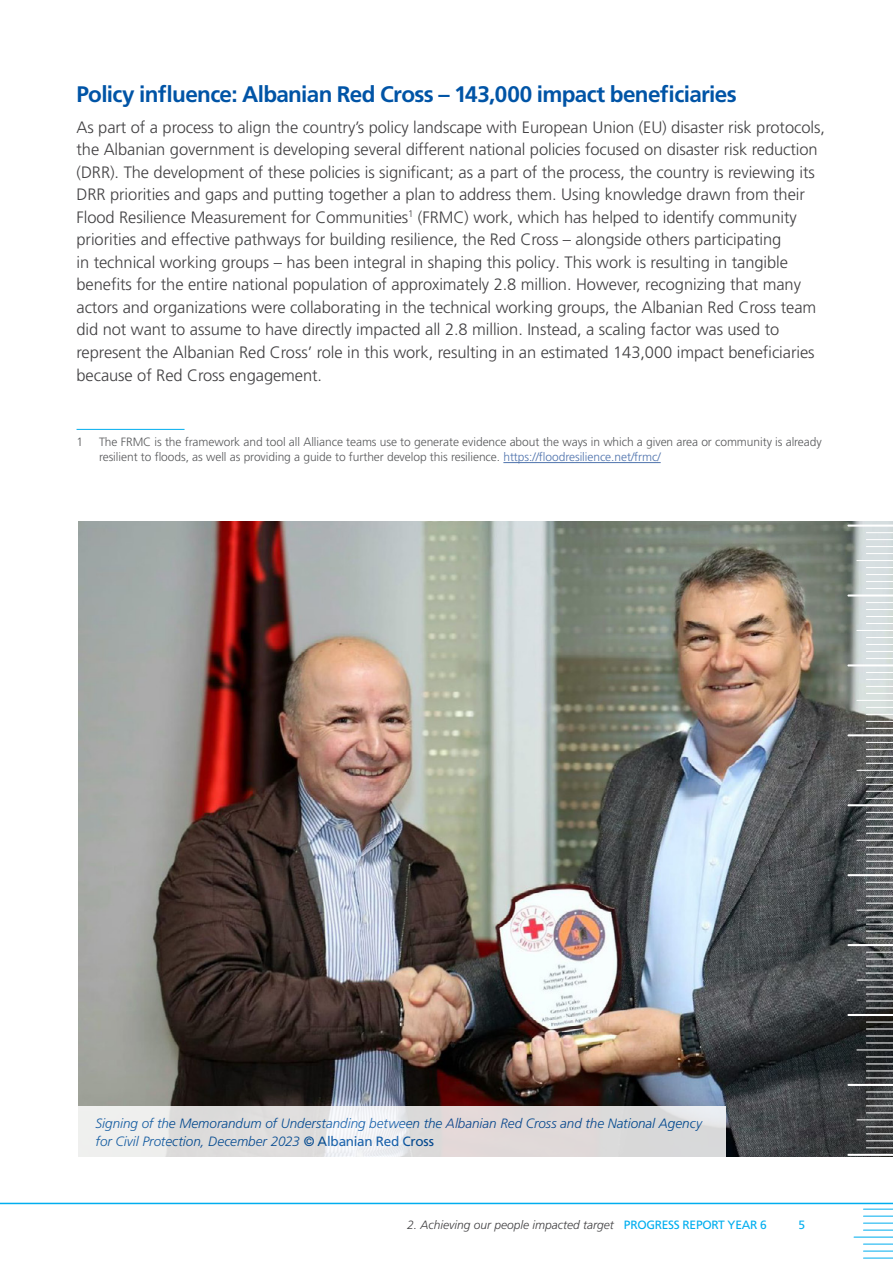
<style>
.page{position:relative;width:893px;height:1263px;background:#fff}
.page>*{position:absolute;margin:0;border:0;box-sizing:border-box;transform-origin:0 0}
.t1{font:700 22.5px "Frutiger LT Pro";letter-spacing:-.03em;color:#0054a6}
.t2{font:300 16.5px/22.5px "Frutiger LT Pro";letter-spacing:-.005em;color:#414042}
.t3{font:italic 300 13.5px/18px "Frutiger LT Pro";letter-spacing:-.005em;color:#0054a6}
.t4{font:300 12px/15px "Frutiger LT Pro";letter-spacing:-.005em;color:#58595b}
.t5{font:italic 300 12px "Frutiger LT Pro";color:#414042}
.t6{font:12px "Frutiger LT Pro";color:#00aeef}
.s1{color:#4f73ad}
.s2{font-weight:400;font-style:normal}
.s3{font-weight:400;font-style:normal;color:#00aeef}
</style>
<div class="page">
<hr style="left:863px;top:1209px;width:30px;height:1px;background:#00aeef">
<hr style="left:863px;top:1216px;width:30px;height:1px;background:#00aeef">
<hr style="left:863px;top:1223px;width:30px;height:1px;background:#00aeef">
<hr style="left:863px;top:1230px;width:30px;height:1px;background:#00aeef">
<hr style="left:854px;top:1236px;width:39px;height:1px;background:#00aeef">
<hr style="left:863px;top:1244px;width:30px;height:1px;background:#00aeef">
<hr style="left:863px;top:1251px;width:30px;height:1px;background:#00aeef">
<hr style="left:863px;top:1258px;width:30px;height:1px;background:#00aeef">
<hr style="left:863px;top:1262px;width:30px;height:1px;background:#00aeef">
<hr style="left:0;top:1203px;width:893px;height:1px;background:#00aeef">
<hr style="left:77px;top:429px;width:108px;height:1px;background:#00aeef">
<hr style="left:503px;top:462px;width:158px;height:1px;background:#4f73ad">
<img style="left:79px;top:522px;width:814px;height:634px">
<svg style="left:78px;top:1106px;width:648px;height:51px;fill:#e0dbdb"></svg>
<hr style="left:848px;top:1154px;width:45px;height:2px;background:#fff">
<svg style="left:866px;top:1147px;width:27px;height:1px"></svg>
<svg style="left:866px;top:1140px;width:27px;height:1px"></svg>
<svg style="left:866px;top:1133px;width:27px;height:1px"></svg>
<svg style="left:866px;top:1126px;width:27px;height:1px"></svg>
<hr style="left:857px;top:1119px;width:36px;height:1px;background:#fff">
<svg style="left:866px;top:1112px;width:27px;height:1px"></svg>
<svg style="left:866px;top:1099px;width:27px;height:7px"></svg>
<svg style="left:866px;top:1092px;width:27px;height:1px"></svg>
<hr style="left:848px;top:1084px;width:45px;height:2px;background:#fff">
<svg style="left:866px;top:1078px;width:27px;height:1px"></svg>
<svg style="left:866px;top:1071px;width:27px;height:1px"></svg>
<svg style="left:866px;top:1064px;width:27px;height:1px"></svg>
<svg style="left:866px;top:1057px;width:27px;height:1px"></svg>
<hr style="left:857px;top:1049px;width:36px;height:1px;background:#fff">
<svg style="left:866px;top:1043px;width:27px;height:1px"></svg>
<svg style="left:866px;top:1036px;width:27px;height:1px"></svg>
<svg style="left:866px;top:1029px;width:27px;height:1px"></svg>
<svg style="left:866px;top:1022px;width:27px;height:1px"></svg>
<hr style="left:848px;top:1014px;width:45px;height:2px;background:#fff">
<svg style="left:866px;top:1008px;width:27px;height:1px"></svg>
<svg style="left:866px;top:1001px;width:27px;height:1px"></svg>
<svg style="left:866px;top:994px;width:27px;height:1px"></svg>
<svg style="left:866px;top:987px;width:27px;height:1px"></svg>
<hr style="left:857px;top:979px;width:36px;height:1px;background:#fff">
<svg style="left:866px;top:973px;width:27px;height:1px"></svg>
<svg style="left:866px;top:966px;width:27px;height:1px"></svg>
<svg style="left:866px;top:959px;width:27px;height:1px"></svg>
<svg style="left:866px;top:952px;width:27px;height:1px"></svg>
<hr style="left:848px;top:944px;width:45px;height:2px;background:#fff">
<svg style="left:866px;top:938px;width:27px;height:1px"></svg>
<svg style="left:866px;top:931px;width:27px;height:1px"></svg>
<svg style="left:866px;top:924px;width:27px;height:1px"></svg>
<svg style="left:866px;top:917px;width:27px;height:1px"></svg>
<hr style="left:857px;top:909px;width:36px;height:2px;background:#fff">
<svg style="left:866px;top:903px;width:27px;height:1px"></svg>
<svg style="left:866px;top:896px;width:27px;height:1px"></svg>
<svg style="left:866px;top:889px;width:27px;height:1px"></svg>
<svg style="left:866px;top:882px;width:27px;height:1px"></svg>
<hr style="left:848px;top:874px;width:45px;height:2px;background:#fff">
<svg style="left:866px;top:868px;width:27px;height:1px"></svg>
<svg style="left:866px;top:861px;width:27px;height:1px"></svg>
<svg style="left:866px;top:854px;width:27px;height:1px"></svg>
<svg style="left:866px;top:847px;width:27px;height:1px"></svg>
<hr style="left:857px;top:840px;width:36px;height:1px;background:#fff">
<svg style="left:866px;top:833px;width:27px;height:1px"></svg>
<svg style="left:866px;top:826px;width:27px;height:1px"></svg>
<svg style="left:866px;top:819px;width:27px;height:1px"></svg>
<svg style="left:866px;top:812px;width:27px;height:1px"></svg>
<hr style="left:848px;top:804px;width:45px;height:2px;background:#fff">
<svg style="left:866px;top:798px;width:27px;height:1px"></svg>
<svg style="left:866px;top:791px;width:27px;height:1px"></svg>
<svg style="left:866px;top:784px;width:27px;height:1px"></svg>
<svg style="left:866px;top:777px;width:27px;height:1px"></svg>
<hr style="left:857px;top:770px;width:36px;height:1px;background:#fff">
<svg style="left:866px;top:763px;width:27px;height:1px"></svg>
<svg style="left:866px;top:756px;width:27px;height:1px"></svg>
<svg style="left:866px;top:749px;width:27px;height:1px"></svg>
<svg style="left:866px;top:742px;width:27px;height:1px"></svg>
<hr style="left:848px;top:734px;width:45px;height:2px;background:#fff">
<svg style="left:866px;top:728px;width:27px;height:1px"></svg>
<svg style="left:866px;top:721px;width:27px;height:1px"></svg>
<svg style="left:866px;top:714px;width:27px;height:1px"></svg>
<svg style="left:866px;top:707px;width:27px;height:1px"></svg>
<hr style="left:857px;top:700px;width:36px;height:1px;background:#fff">
<svg style="left:866px;top:693px;width:27px;height:1px"></svg>
<svg style="left:866px;top:686px;width:27px;height:1px"></svg>
<svg style="left:866px;top:679px;width:27px;height:1px"></svg>
<svg style="left:866px;top:672px;width:27px;height:1px"></svg>
<hr style="left:848px;top:664px;width:45px;height:2px;background:#fff">
<svg style="left:866px;top:658px;width:27px;height:1px"></svg>
<svg style="left:866px;top:651px;width:27px;height:1px"></svg>
<svg style="left:866px;top:644px;width:27px;height:1px"></svg>
<svg style="left:866px;top:637px;width:27px;height:1px"></svg>
<hr style="left:857px;top:630px;width:36px;height:1px;background:#fff">
<svg style="left:866px;top:623px;width:27px;height:1px"></svg>
<svg style="left:866px;top:616px;width:27px;height:1px"></svg>
<svg style="left:866px;top:609px;width:27px;height:1px"></svg>
<svg style="left:866px;top:602px;width:27px;height:1px"></svg>
<hr style="left:848px;top:594px;width:45px;height:2px;background:#fff">
<svg style="left:866px;top:588px;width:27px;height:1px"></svg>
<svg style="left:866px;top:581px;width:27px;height:1px"></svg>
<svg style="left:866px;top:574px;width:27px;height:1px"></svg>
<svg style="left:866px;top:567px;width:27px;height:1px"></svg>
<hr style="left:857px;top:560px;width:36px;height:1px;background:#fff">
<svg style="left:866px;top:553px;width:27px;height:1px"></svg>
<svg style="left:866px;top:546px;width:27px;height:1px"></svg>
<svg style="left:866px;top:539px;width:27px;height:1px"></svg>
<svg style="left:866px;top:532px;width:27px;height:1px"></svg>
<hr style="left:848px;top:525px;width:45px;height:2px;background:#fff">
<h1 class="t1" style="left:77px;top:81px;width:662px">Policy influence: Albanian Red Cross – 143,000 impact beneficiaries</h1>
<p class="t2" style="left:77px;top:116px;width:750px">As part of a process to align the country’s policy landscape with European Union (EU) disaster risk protocols, the Albanian government is developing several different national policies focused on disaster risk reduction (DRR). The development of these policies is significant; as a part of the process, the country is reviewing its DRR priorities and gaps and putting together a plan to address them. Using knowledge drawn from their Flood Resilience Measurement for Communities<sup>1</sup> (FRMC) work, which has helped to identify community priorities and effective pathways for building resilience, the Red Cross – alongside others participating<br>in technical working groups – has been integral in shaping this policy. This work is resulting in tangible benefits for the entire national population of approximately 2.8 million. However, recognizing that many actors and organizations were collaborating in the technical working groups, the Albanian Red Cross team did not want to assume to have directly impacted all 2.8 million. Instead, a scaling factor was used to represent the Albanian Red Cross’ role in this work, resulting in an estimated 143,000 impact beneficiaries because of Red Cross engagement.</p>
<p class="t4" style="left:77px;top:435px;width:8px">1</p>
<p class="t4" style="left:99px;top:435px;width:724px">The FRMC is the framework and tool all Alliance teams use to generate evidence about the ways in which a given area or community is already resilient to floods, as well as providing a guide to further develop this resilience. <span class="s1">https://floodresilience.net/frmc/</span></p>
<p class="t3" style="left:96px;top:1114px;width:608px">Signing of the Memorandum of Understanding between the Albanian Red Cross and the National Agency for Civil Protection, December 2023 <span class="s2">© Albanian Red Cross</span></p>
<p class="t5" style="left:407px;top:1218px;width:361px">2. Achieving our people impacted target <span class="s3">PROGRESS REPORT YEAR 6</span></p>
<p class="t6" style="left:798px;top:1218px;width:8px">5</p>
</div>
